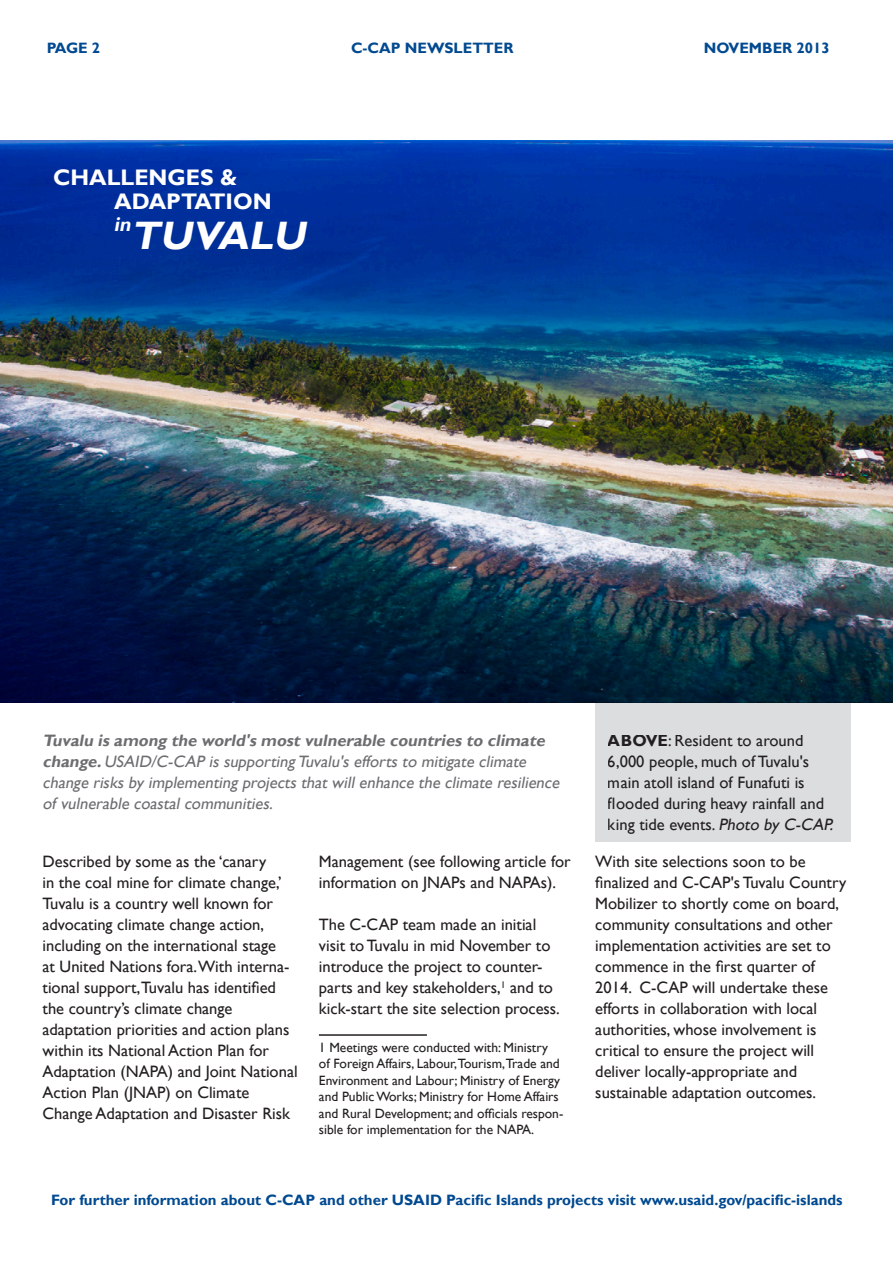
<style>
.page{position:relative;width:893px;height:1263px;background:#fff}
.page>*{position:absolute;margin:0;border:0;box-sizing:border-box;transform-origin:0 0}
.t1{font:italic 700 39.6px "Gill Sans";color:#fff}
.Article_Title_3{font:700 22.5px "Gill Sans";color:#fff}
.t2{font:italic 700 19.65px "Gill Sans";color:#fff}
.t3{font:16.5px/21px "Gill Sans";color:#231f20}
.t4{font:italic 16.5px/21px "Gill Sans";color:#6c6d70}
.t5{font:700 15px "Gill Sans";color:#014990}
.t6{font:13.5px/16.5px "Gill Sans";color:#231f20}
.s1{font-weight:700}
.s2{font-style:italic}
</style>
<div class="page">
<img style="left:0;top:140px;width:893px;height:562px">
<div style="left:595px;top:703px;width:255px;height:139px;background:#dcdddf"></div>
<hr style="left:319px;top:1034px;width:108px;height:2px;background:#231f20">
<p class="t5" style="left:47px;top:39px;width:55px">PAGE 2</p>
<p class="t5" style="left:351px;top:39px;width:164px">C-CAP NEWSLETTER</p>
<p class="t5" style="left:704px;top:39px;width:127px">NOVEMBER 2013</p>
<p class="Article_Title_3" style="left:53px;top:163px;width:185px">CHALLENGES &amp;</p>
<p class="Article_Title_3" style="left:114px;top:188px;width:159px">ADAPTATION</p>
<p class="t1" style="left:131px;top:211px;width:185px">TUVALU</p>
<p class="t2" style="left:114px;top:212px;width:23px">in</p>
<p class="t4" style="left:43px;top:730px;width:522px"><span class="s1">Tuvalu is among the world's mostvulnerable countries to climate change.</span>USAID/C-CAP is supporting Tuvalu's efforts to mitigate climate change risks by implementing projects that will enhance the climate resilience of vulnerable coastal communities.</p>
<p class="t3" style="left:43px;top:851px;width:257px">Described by some as the ‘canary<br>in the coal mine for climate change,’ Tuvalu is a country well known for advocating climate change action, including on the international stage<br>at United Nations fora.With interna&shy;tional support,Tuvalu has identified the country’s climate change adaptation priorities and action plans within its National Action Plan for Adaptation (NAPA) and Joint National Action Plan (JNAP) on Climate Change Adaptation and Disaster Risk</p>
<p class="t3" style="left:319px;top:851px;width:253px">Management (see following article for information on JNAPs and NAPAs).</p>
<p class="t3" style="left:319px;top:914px;width:242px">The C-CAP team made an initial visit to Tuvalu in mid November to introduce the project to counter&shy;parts and key stakeholders,<sup>1</sup> and to kick-start the site selection process.</p>
<p class="t6" style="left:319px;top:1039px;width:246px">1 Meetings were conducted with: Ministry<br>of Foreign Affairs, Labour,Tourism,Trade and Environment and Labour; Ministry of Energy and Public Works; Ministry for Home Affairs and Rural Development; and officials respon&shy;sible for implementation for the NAPA.</p>
<p class="t3" style="left:608px;top:731px;width:230px"><span class="s1">ABOVE</span>: Resident to around<br>6,000 people, much of Tuvalu's main atoll island of Funafuti is flooded during heavy rainfall and king tide events. <span class="s2">Photo by C-CAP.</span></p>
<p class="t3" style="left:595px;top:851px;width:253px">With site selections soon to be finalized and C-CAP's Tuvalu Country Mobilizer to shortly come on board, community consultations and other implementation activities are set to commence in the first quarter of 2014. C-CAP will undertake these efforts in collaboration with local authorities, whose involvement is critical to ensure the project will deliver locally-appropriate and sustainable adaptation outcomes.</p>
<p class="t5" style="left:51px;top:1190px;width:793px">For further information about C-CAP and other USAID Pacific Islands projects visit www.usaid.gov/pacific-islands</p>
</div>
